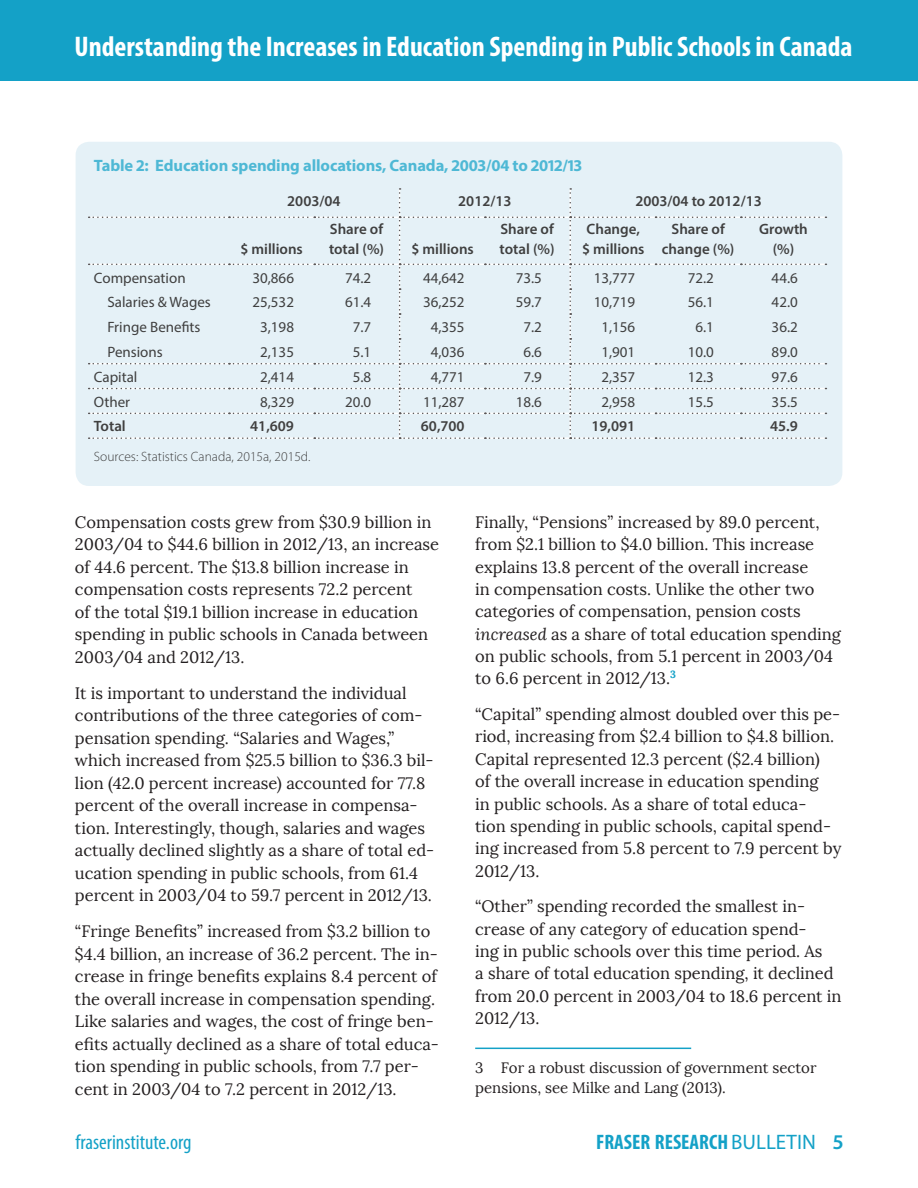
<style>
.page{position:relative;width:918px;height:1188px;background:#fff}
.page>*{position:absolute;margin:0;border:0;box-sizing:border-box;transform-origin:0 0}
.t1{font:700 condensed 28.5px "Myriad Pro";color:#fff}
.t2{font:700 condensed 21px "Myriad Pro";color:#14a1c7}
.t3{font:condensed 21px "Myriad Pro";color:#14a1c7}
.BodyText{font:16.5px/22.5px "Lora";color:#231f20}
.t4{font:700 16.5px "Myriad Pro";letter-spacing:-.005em;color:#14a1c7}
.t5{font:15px "Myriad Pro";color:#000}
.t6{font:600 15px/19.5px "Myriad Pro";color:#000;text-align:center}
.Footnote{font:15px/19.5px "Lora";color:#231f20}
.t7{font:300 13.5px "Myriad Pro";color:#000}
.s1{font-style:italic}
.s2{font-weight:400;font-stretch:normal}
.s3{font-weight:600;font-stretch:normal}
</style>
<div class="page">
<div style="left:0;top:0;width:918px;height:81px;background:#14a1c7"></div>
<hr style="left:475px;top:1048px;width:216px;height:1px;background:#14a1c7">
<div style="left:76px;top:142px;width:766px;height:344px;background:#e5f1f7;border-radius:14px"></div>
<svg style="left:89px;top:188px;width:737px;height:251px"></svg>
<h1 class="t1" style="left:75px;top:29px;width:780px">Understanding the Increases in Education Spending in Public Schools in Canada</h1>
<p class="t4" style="left:94px;top:155px;width:490px">Table 2: Education spending allocations, Canada, 2003/04 to 2012/13</p>
<p class="t6" style="left:287px;top:191px;width:55px">2003/04</p>
<p class="t6" style="left:458px;top:191px;width:55px">2012/13</p>
<p class="t6" style="left:635px;top:191px;width:128px">2003/04 to 2012/13</p>
<p class="t6" style="left:240px;top:238px;width:64px">$ millions</p>
<p class="t6" style="left:329px;top:219px;width:57px;text-align:left">Share of total (%)</p>
<p class="t6" style="left:500px;top:219px;width:57px;text-align:left">Share of total (%)</p>
<p class="t6" style="left:582px;top:219px;width:64px">Change, $ millions</p>
<p class="t6" style="left:662px;top:219px;width:74px">Share of change (%)</p>
<p class="t6" style="left:759px;top:219px;width:50px">Growth (%)</p>
<p class="t6" style="left:411px;top:238px;width:64px">$ millions</p>
<p class="t5" style="left:94px;top:268px;width:93px">Compensation</p>
<p class="t5" style="left:252px;top:268px;width:43px">30,866</p>
<p class="t5" style="left:345px;top:268px;width:28px">74.2</p>
<p class="t5" style="left:423px;top:268px;width:43px">44,642</p>
<p class="t5" style="left:516px;top:268px;width:28px">73.5</p>
<p class="t5" style="left:594px;top:268px;width:43px">13,777</p>
<p class="t5" style="left:688px;top:268px;width:28px">72.2</p>
<p class="t5" style="left:772px;top:268px;width:28px">44.6</p>
<p class="t5" style="left:107px;top:293px;width:105px">Salaries &amp; Wages</p>
<p class="t5" style="left:252px;top:293px;width:43px">25,532</p>
<p class="t5" style="left:345px;top:293px;width:28px">61.4</p>
<p class="t5" style="left:423px;top:293px;width:43px">36,252</p>
<p class="t5" style="left:516px;top:293px;width:28px">59.7</p>
<p class="t5" style="left:594px;top:293px;width:43px">10,719</p>
<p class="t5" style="left:688px;top:293px;width:28px">56.1</p>
<p class="t5" style="left:772px;top:293px;width:28px">42.0</p>
<p class="t5" style="left:107px;top:318px;width:95px">Fringe Benefits</p>
<p class="t5" style="left:260px;top:318px;width:35px">3,198</p>
<p class="t5" style="left:353px;top:318px;width:20px">7.7</p>
<p class="t5" style="left:431px;top:318px;width:35px">4,355</p>
<p class="t5" style="left:523px;top:318px;width:20px">7.2</p>
<p class="t5" style="left:601px;top:318px;width:35px">1,156</p>
<p class="t5" style="left:695px;top:318px;width:20px">6.1</p>
<p class="t5" style="left:772px;top:318px;width:28px">36.2</p>
<p class="t5" style="left:107px;top:342px;width:57px">Pensions</p>
<p class="t5" style="left:260px;top:342px;width:35px">2,135</p>
<p class="t5" style="left:353px;top:342px;width:20px">5.1</p>
<p class="t5" style="left:431px;top:342px;width:35px">4,036</p>
<p class="t5" style="left:523px;top:342px;width:20px">6.6</p>
<p class="t5" style="left:601px;top:342px;width:35px">1,901</p>
<p class="t5" style="left:688px;top:342px;width:28px">10.0</p>
<p class="t5" style="left:772px;top:342px;width:28px">89.0</p>
<p class="t5" style="left:94px;top:367px;width:45px">Capital</p>
<p class="t5" style="left:260px;top:367px;width:35px">2,414</p>
<p class="t5" style="left:353px;top:367px;width:20px">5.8</p>
<p class="t5" style="left:431px;top:367px;width:35px">4,771</p>
<p class="t5" style="left:523px;top:367px;width:20px">7.9</p>
<p class="t5" style="left:601px;top:367px;width:35px">2,357</p>
<p class="t5" style="left:688px;top:367px;width:28px">12.3</p>
<p class="t5" style="left:772px;top:367px;width:28px">97.6</p>
<p class="t5" style="left:94px;top:392px;width:38px">Other</p>
<p class="t5" style="left:260px;top:392px;width:35px">8,329</p>
<p class="t5" style="left:345px;top:392px;width:28px">20.0</p>
<p class="t5" style="left:423px;top:392px;width:43px">11,287</p>
<p class="t5" style="left:516px;top:392px;width:28px">18.6</p>
<p class="t5" style="left:601px;top:392px;width:35px">2,958</p>
<p class="t5" style="left:688px;top:392px;width:28px">15.5</p>
<p class="t5" style="left:772px;top:392px;width:28px">35.5</p>
<p class="t6" style="left:94px;top:416px;width:33px">Total</p>
<p class="t6" style="left:250px;top:416px;width:45px">41,609</p>
<p class="t6" style="left:421px;top:416px;width:45px">60,700</p>
<p class="t6" style="left:592px;top:416px;width:45px">19,091</p>
<p class="t6" style="left:770px;top:416px;width:29px">45.9</p>
<p class="t7" style="left:94px;top:448px;width:218px">Sources: Statistics Canada, 2015a, 2015d.</p>
<p class="BodyText" style="left:75px;top:511px;width:366px">Compensation costs grew from $30.9 billion in 2003/04 to $44.6 billion in 2012/13, an increase of 44.6 percent. The $13.8 billion increase in compensation costs represents 72.2 percent<br>of the total $19.1 billion increase in education spending in public schools in Canada between 2003/04 and 2012/13.</p>
<p class="BodyText" style="left:75px;top:682px;width:361px">It is important to understand the individual contributions of the three categories of com&shy;pensation spending. “Salaries and Wages,” which increased from $25.5 billion to $36.3 bil&shy;lion (42.0 percent increase) accounted for 77.8 percent of the overall increase in compensa&shy;tion. Interestingly, though, salaries and wages actually declined slightly as a share of total ed&shy;ucation spending in public schools, from 61.4 percent in 2003/04 to 59.7 percent in 2012/13.</p>
<p class="BodyText" style="left:75px;top:921px;width:366px">“Fringe Benefits” increased from $3.2 billion to $4.4 billion, an increase of 36.2 percent. The in&shy;crease in fringe benefits explains 8.4 percent of the overall increase in compensation spending.<br>Like salaries and wages, the cost of fringe ben&shy;efits actually declined as a share of total educa&shy;tion spending in public schools, from 7.7 per&shy;cent in 2003/04 to 7.2 percent in 2012/13.</p>
<p class="BodyText" style="left:475px;top:511px;width:367px">Finally, “Pensions” increased by 89.0 percent, from $2.1 billion to $4.0 billion. This increase explains 13.8 percent of the overall increase<br>in compensation costs. Unlike the other two categories of compensation, pension costs <span class="s1">increased</span> as a share of total education spending on public schools, from 5.1 percent in 2003/04 to 6.6 percent in 2012/13.<sup>3</sup></p>
<p class="BodyText" style="left:475px;top:703px;width:368px">“Capital” spending almost doubled over this pe&shy;riod, increasing from $2.4 billion to $4.8 billion.<br>Capital represented 12.3 percent ($2.4 billion)<br>of the overall increase in education spending<br>in public schools. As a share of total educa-<br>tion spending in public schools, capital spend&shy;ing increased from 5.8 percent to 7.9 percent by 2012/13.</p>
<p class="BodyText" style="left:475px;top:896px;width:368px">“Other” spending recorded the smallest in&shy;crease of any category of education spend-<br>ing in public schools over this time period. As<br>a share of total education spending, it declined from 20.0 percent in 2003/04 to 18.6 percent in 2012/13.</p>
<p class="Footnote" style="left:475px;top:1058px;width:343px">3 For a robust discussion of government sector pensions, see Milke and Lang (2013).</p>
<p class="t3" style="left:76px;top:1129px;width:117px">fraserinstitute.org</p>
<p class="t2" style="left:596px;top:1129px;width:249px">FRASER RESEARCH <span class="s2">BULLETIN</span> <span class="s3">5</span></p>
</div>
